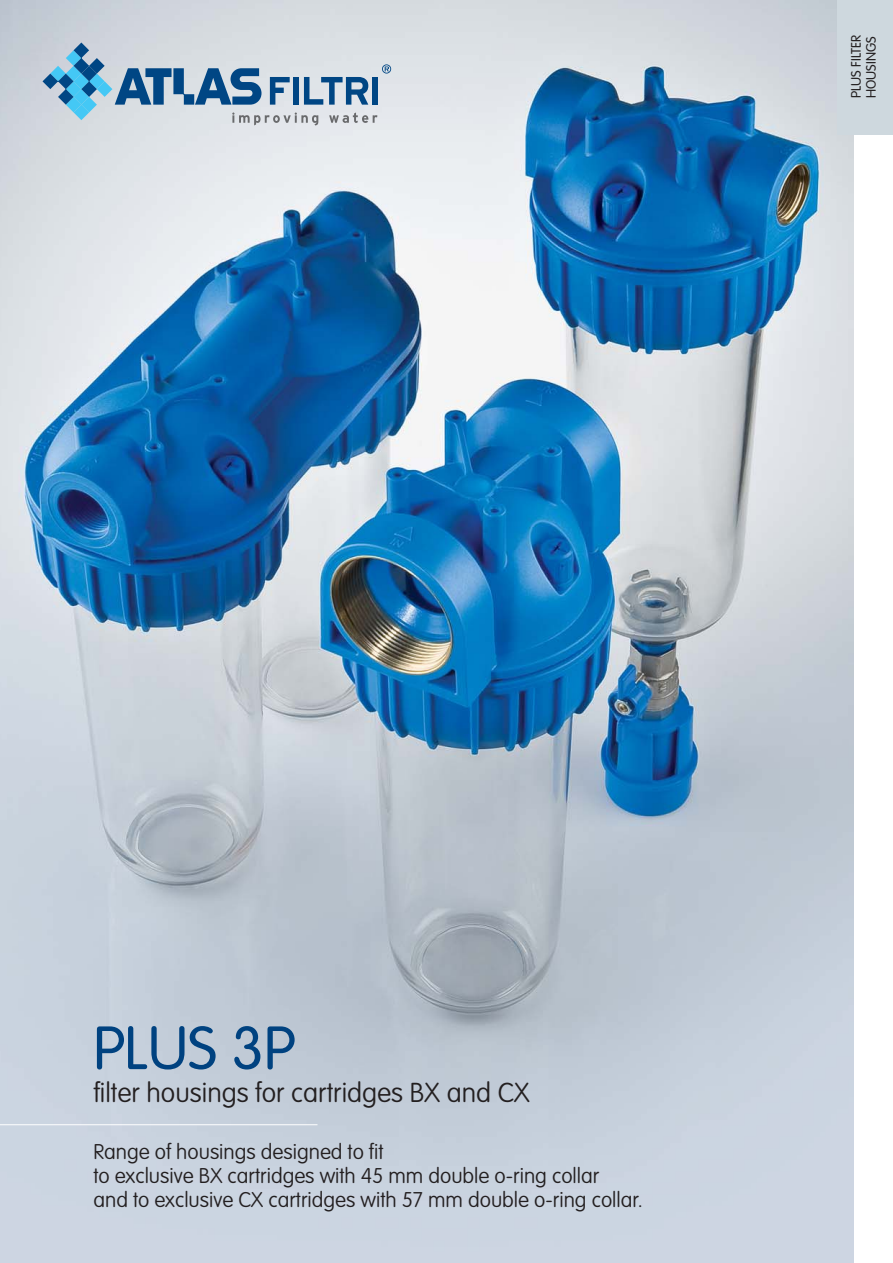
<style>
.page{position:relative;width:893px;height:1263px;background:#fff}
.page>*{position:absolute;margin:0;border:0;box-sizing:border-box;transform-origin:0 0}
.t1{font:300 60px "VAG Rounded";color:#004280}
.t2{font:100 27px "VAG Rounded";color:#231f20}
.t3{font:100 21px/24px "VAG Rounded";color:#231f20}
.t4{font:300 13.5px/15px "VAG Rounded";color:#231f20}
</style>
<div class="page">
<img style="left:0;top:0;width:853px;height:1263px">
<div style="left:838px;top:0;width:55px;height:135px;background:#ced8de"></div>
<hr style="left:0;top:1124px;width:317px;height:1px;background:#fff">
<svg style="left:43px;top:43px;width:348px;height:82px;background:#a7bed0"></svg>
<p class="t4" style="left:849px;top:98px;width:64px;rotate:-90deg">PLUS FILTER<br>HOUSINGS</p>
<h1 class="t1" style="left:93px;top:1019px;width:203px">PLUS 3P</h1>
<p class="t2" style="left:93px;top:1081px;width:438px">filter housings for cartridges BX and CX</p>
<p class="t3" style="left:93px;top:1141px;width:551px">Range of housings designed to fit<br>to exclusive BX cartridges with 45 mm double o-ring collar<br>and to exclusive CX cartridges with 57 mm double o-ring collar.</p>
</div>
